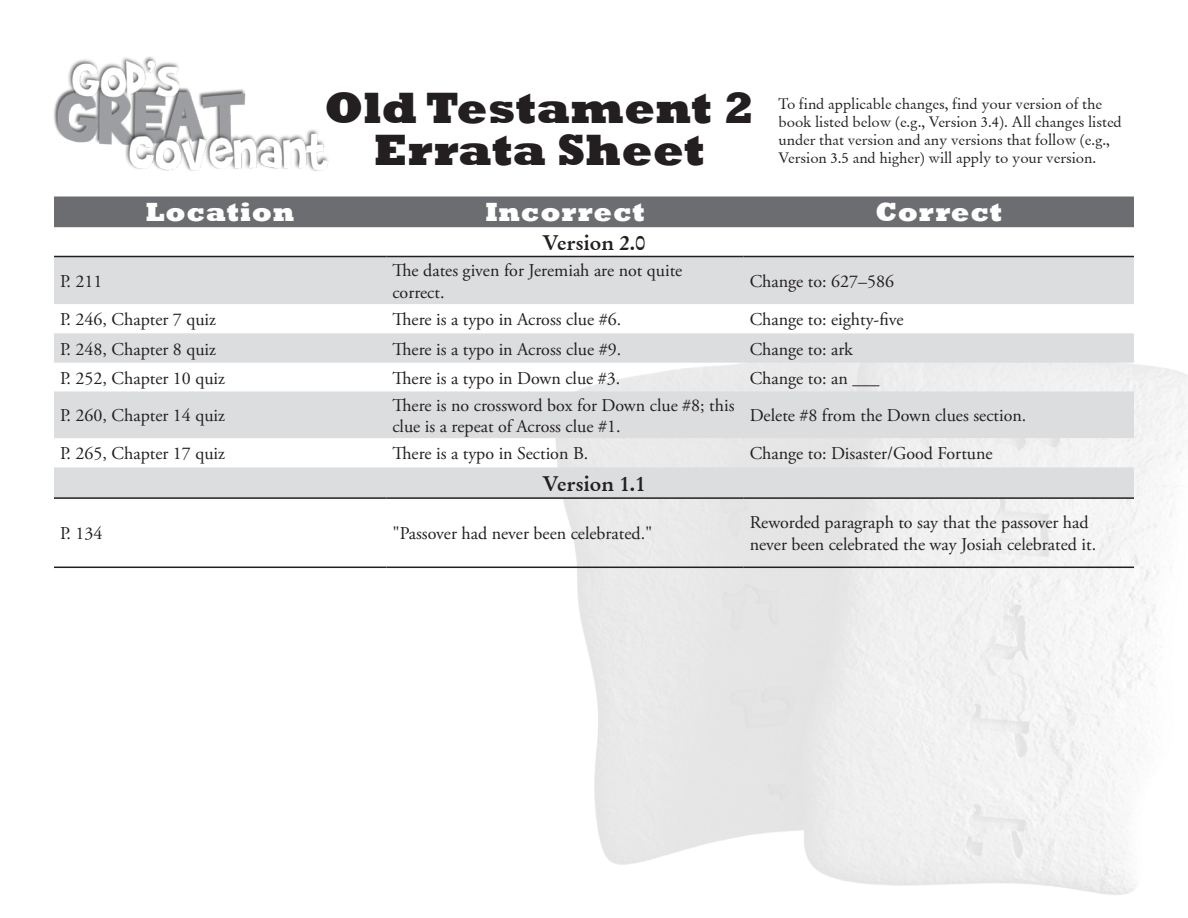
<style>
.page{position:relative;width:1188px;height:918px;background:#fff}
.page>*{position:absolute;margin:0;border:0;box-sizing:border-box;transform-origin:0 0}
.t1{font:800 45px/42px "Rockwell";color:#231f20;text-align:center}
.t2{font:800 27px "Rockwell";letter-spacing:.03em;color:#fff}
.t3{font:700 21px "Garamond Latin";color:#231f20}
.t4{font:18px/21.6px "Adobe Garamond Pro";color:#231f20}
.t5{font:15px/18px "Garamond Latin";letter-spacing:-.005em;color:#231f20}
</style>
<div class="page">
<div style="left:54px;top:196px;width:1080px;height:31px;background:#6c6d70"></div>
<svg style="left:54px;top:257px;width:1080px;height:240px;fill:#dcdddf"></svg>
<hr style="left:54px;top:256px;width:332px;height:1px;background:#231f20">
<hr style="left:386px;top:256px;width:358px;height:1px;background:#231f20">
<hr style="left:744px;top:256px;width:390px;height:1px;background:#231f20">
<hr style="left:54px;top:497px;width:332px;height:2px;background:#231f20">
<hr style="left:386px;top:497px;width:358px;height:2px;background:#231f20">
<hr style="left:744px;top:497px;width:390px;height:2px;background:#231f20">
<hr style="left:54px;top:567px;width:332px;height:1px;background:#231f20">
<hr style="left:386px;top:567px;width:358px;height:1px;background:#231f20">
<hr style="left:744px;top:567px;width:390px;height:1px;background:#231f20">
<img style="left:53px;top:56px;width:276px;height:115px">
<h1 class="t1" style="left:324px;top:87px;width:431px">Old Testament 2<br>Errata Sheet</h1>
<p class="t5" style="left:779px;top:95px;width:345px">To find applicable changes, find your version of the book listed below (e.g., Version 3.4). All changes listed under that version and any versions that follow (e.g., Version 3.5 and higher) will apply to your version.</p>
<h2 class="t2" style="left:146px;top:197px;width:150px">Location</h2>
<h2 class="t2" style="left:485px;top:197px;width:161px">Incorrect</h2>
<h2 class="t2" style="left:875px;top:197px;width:128px">Correct</h2>
<p class="t3" style="left:542px;top:230px;width:105px">Version 2.0</p>
<p class="t4" style="left:60px;top:271px;width:44px">P. 211</p>
<p class="t4" style="left:392px;top:260px;width:291px">The dates given for Jeremiah are not quite correct.</p>
<p class="t4" style="left:750px;top:271px;width:146px">Change to: 627–586</p>
<p class="t4" style="left:60px;top:309px;width:158px">P. 246, Chapter 7 quiz</p>
<p class="t4" style="left:392px;top:309px;width:230px">There is a typo in Across clue #6.</p>
<p class="t4" style="left:750px;top:309px;width:155px">Change to: eighty-five</p>
<p class="t4" style="left:60px;top:339px;width:158px">P. 248, Chapter 8 quiz</p>
<p class="t4" style="left:392px;top:339px;width:230px">There is a typo in Across clue #9.</p>
<p class="t4" style="left:750px;top:339px;width:105px">Change to: ark</p>
<p class="t4" style="left:60px;top:368px;width:167px">P. 252, Chapter 10 quiz</p>
<p class="t4" style="left:392px;top:368px;width:229px">There is a typo in Down clue #3.</p>
<p class="t4" style="left:750px;top:368px;width:131px">Change to: an ___</p>
<p class="t4" style="left:60px;top:405px;width:167px">P. 260, Chapter 14 quiz</p>
<p class="t4" style="left:392px;top:395px;width:344px">There is no crossword box for Down clue #8; this clue is a repeat of Across clue #1.</p>
<p class="t4" style="left:750px;top:405px;width:278px">Delete #8 from the Down clues section.</p>
<p class="t4" style="left:60px;top:443px;width:167px">P. 265, Chapter 17 quiz</p>
<p class="t4" style="left:392px;top:443px;width:197px">There is a typo in Section B.</p>
<p class="t4" style="left:750px;top:443px;width:245px">Change to: Disaster/Good Fortune</p>
<p class="t3" style="left:542px;top:471px;width:105px">Version 1.1</p>
<p class="t4" style="left:60px;top:523px;width:44px">P. 134</p>
<p class="t4" style="left:392px;top:523px;width:262px">"Passover had never been celebrated."</p>
<p class="t4" style="left:750px;top:513px;width:348px">Reworded paragraph to say that the passover had never been celebrated the way Josiah celebrated it.</p>
</div>
